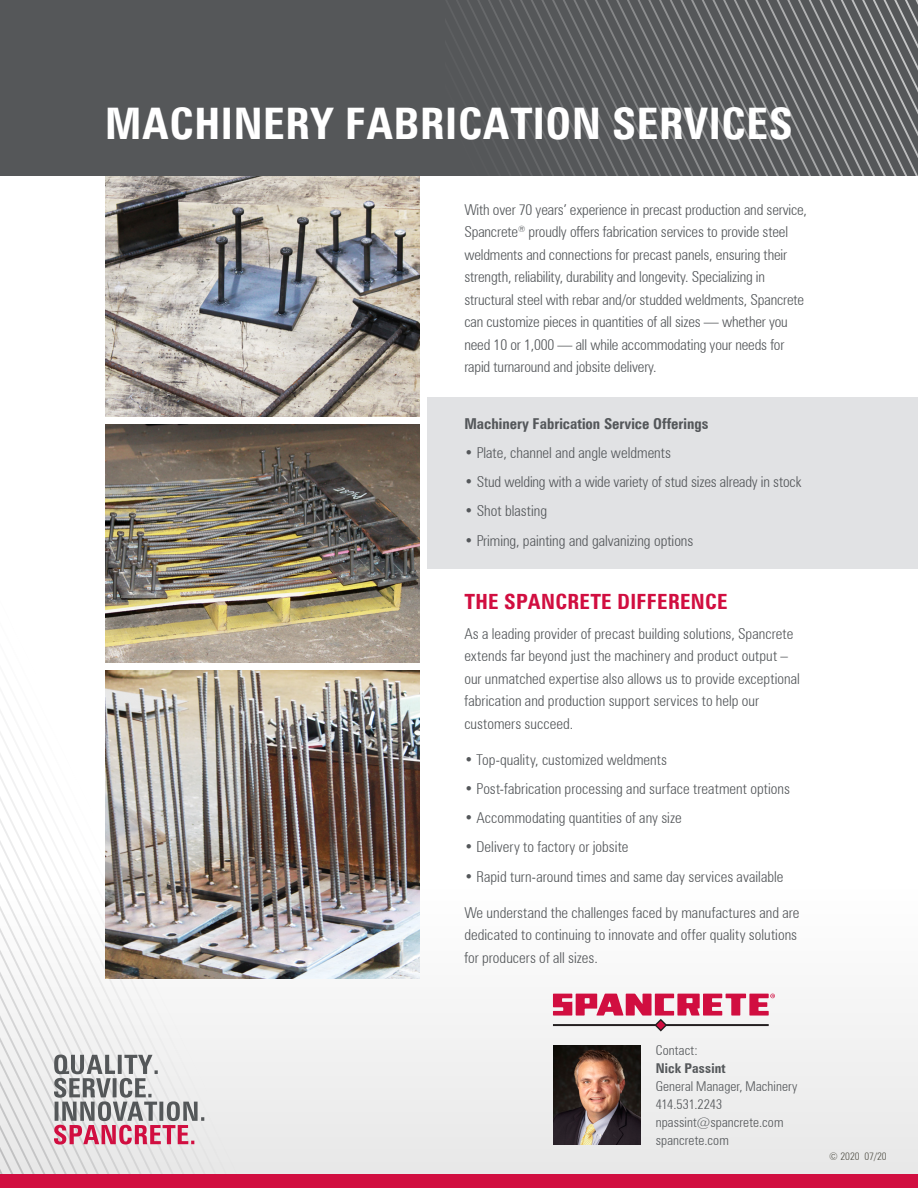
<style>
.page{position:relative;width:918px;height:1188px;background:#fff}
.page>*{position:absolute;margin:0;border:0;box-sizing:border-box;transform-origin:0 0}
.Headlines{font:700 condensed 51px "Zurich BT";letter-spacing:.015em;color:#fff}
.Headlines-2{font:700 condensed 43.5px "Zurich BT";letter-spacing:.015em;color:#fff}
.t1{font:700 condensed 21px "Zurich BT";letter-spacing:.015em;color:#d10e40}
.t2{font:300 condensed 15px/22.5px "Zurich BT";color:#54575a}
.t3{font:700 condensed 15px "Zurich BT";color:#54575a}
.t4{font:300 condensed 13.5px/18px "Zurich BT";letter-spacing:.005em;color:#54575a}
.t5{font:300 condensed 10.5px "Zurich BT";color:#535249}
.s1{font-weight:700}
</style>
<div class="page">
<div style="left:0;top:878px;width:918px;height:308px;background:#f2f2f2"></div>
<div style="left:428px;top:397px;width:490px;height:171px;background:#e1e2e4"></div>
<div style="left:0;top:1174px;width:918px;height:14px;background:#d10e40"></div>
<img style="left:105px;top:176px;width:315px;height:241px">
<img style="left:105px;top:425px;width:315px;height:237px">
<img style="left:204px;top:671px;width:216px;height:308px">
<div style="left:0;top:0;width:918px;height:176px;background:#555759"></div>
<svg style="left:526px;top:0;width:9px;height:176px"></svg>
<svg style="left:535px;top:0;width:9px;height:176px"></svg>
<svg style="left:544px;top:2px;width:8px;height:172px"></svg>
<svg style="left:552px;top:0;width:9px;height:176px"></svg>
<svg style="left:561px;top:0;width:9px;height:176px"></svg>
<svg style="left:570px;top:0;width:8px;height:176px"></svg>
<svg style="left:578px;top:0;width:9px;height:176px"></svg>
<svg style="left:587px;top:0;width:9px;height:176px"></svg>
<svg style="left:596px;top:0;width:8px;height:176px"></svg>
<svg style="left:604px;top:0;width:9px;height:176px"></svg>
<svg style="left:613px;top:0;width:8px;height:176px"></svg>
<svg style="left:621px;top:0;width:9px;height:176px"></svg>
<svg style="left:630px;top:0;width:9px;height:176px"></svg>
<svg style="left:639px;top:0;width:8px;height:176px"></svg>
<svg style="left:647px;top:0;width:9px;height:176px"></svg>
<svg style="left:656px;top:0;width:9px;height:176px"></svg>
<svg style="left:665px;top:0;width:8px;height:176px"></svg>
<svg style="left:673px;top:0;width:245px;height:176px"></svg>
<img style="left:0;top:531px;width:204px;height:643px">
<img style="left:553px;top:1045px;width:88px;height:100px">
<svg style="left:553px;top:994px;width:222px;height:38px"></svg>
<p class="Headlines" style="left:54px;top:96px;width:421px">WETCAST PLOTTER</p>
<p class="Headlines-2" style="left:105px;top:97px;width:689px">MACHINERY FABRICATION SERVICES</p>
<p class="t2" style="left:464px;top:198px;width:344px">With over 70 years’ experience in precast production and service, Spancrete<sup>®</sup> proudly offers fabrication services to provide steel weldments and connections for precast panels, ensuring their strength, reliability, durability and longevity. Specializing in structural steel with rebar and/or studded weldments, Spancrete can customize pieces in quantities of all sizes — whether you need 10 or 1,000 — all while accommodating your needs for rapid turnaround and jobsite delivery.</p>
<p class="t3" style="left:464px;top:414px;width:246px">Machinery Fabrication Service Offerings</p>
<p class="t2" style="left:464px;top:441px;width:208px">• Plate, channel and angle weldments</p>
<p class="t2" style="left:464px;top:470px;width:339px">• Stud welding with a wide variety of stud sizes already in stock</p>
<p class="t2" style="left:464px;top:500px;width:84px">• Shot blasting</p>
<p class="t2" style="left:464px;top:529px;width:231px">• Priming, painting and galvanizing options</p>
<p class="t1" style="left:465px;top:589px;width:265px">THE SPANCRETE DIFFERENCE</p>
<p class="t2" style="left:464px;top:622px;width:337px">As a leading provider of precast building solutions, Spancrete extends far beyond just the machinery and product output – our unmatched expertise also allows us to provide exceptional fabrication and production support services to help our customers succeed.</p>
<p class="t2" style="left:464px;top:748px;width:204px">• Top-quality, customized weldments</p>
<p class="t2" style="left:464px;top:777px;width:327px">• Post-fabrication processing and surface treatment options</p>
<p class="t2" style="left:464px;top:806px;width:219px">• Accommodating quantities of any size</p>
<p class="t2" style="left:464px;top:836px;width:166px">• Delivery to factory or jobsite</p>
<p class="t2" style="left:464px;top:865px;width:321px">• Rapid turn-around times and same day services available</p>
<p class="t2" style="left:464px;top:901px;width:337px">We understand the challenges faced by manufactures and are dedicated to continuing to innovate and offer quality solutions for producers of all sizes.</p>
<p class="t4" style="left:656px;top:1041px;width:143px">Contact:<br><span class="s1">Nick Passint<br></span>General Manager, Machinery<br>414.531.2243 npassint@spancrete.com spancrete.com</p>
<p class="t5" style="left:829px;top:1150px;width:59px">© 2020 07/20</p>
</div>
